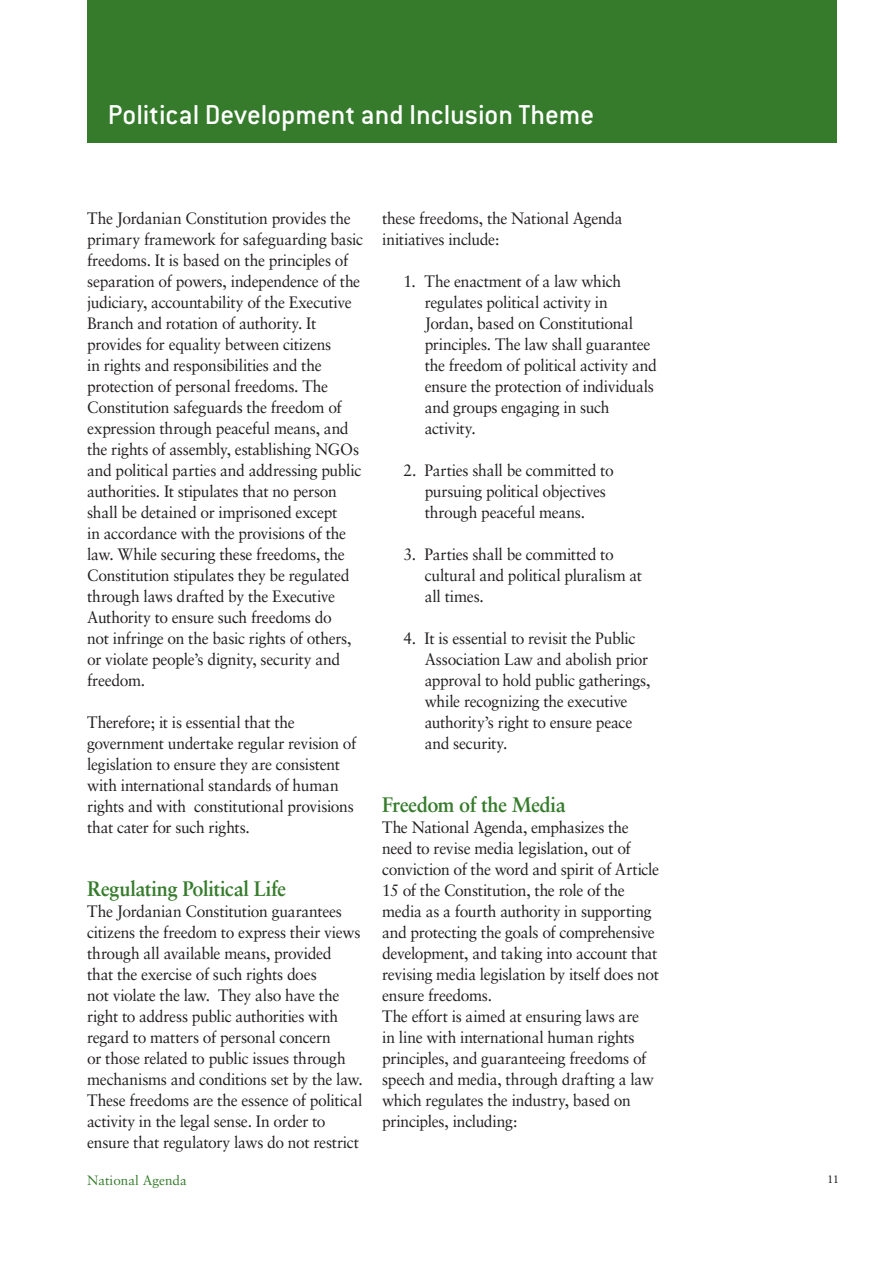
<style>
.page{position:relative;width:893px;height:1263px;background:#fff}
.page>*{position:absolute;margin:0;border:0;box-sizing:border-box;transform-origin:0 0}
.t1{font:500 30px "Conduit ITC";color:#fff}
.t2{font:700 21px "Sabon";letter-spacing:-.02em;color:#357b2b;scale:.95 1}
.t3{font:16.5px/21px "Sabon";letter-spacing:-.02em;color:#231f20;scale:.95 1}
.t4{font:13.5px "Sabon";color:#357b2b}
.t5{font:12px "Minion Pro";color:#231f20}
</style>
<div class="page">
<div style="left:87px;top:0;width:750px;height:142px;background:#357b2b"></div>
<h1 class="t1" style="left:108px;top:98px;width:488px">Political Development and Inclusion Theme</h1>
<p class="t3" style="left:87px;top:207px;width:292px">The Jordanian Constitution provides the primary framework for safeguarding basic freedoms. It is based on the principles of separation of powers, independence of the judiciary, accountability of the Executive Branch and rotation of authority. It provides for equality between citizens<br>in rights and responsibilities and the protection of personal freedoms. The Constitution safeguards the freedom of expression through peaceful means, and the rights of assembly, establishing NGOs and political parties and addressing public authorities. It stipulates that no person shall be detained or imprisoned except<br>in accordance with the provisions of the law. While securing these freedoms, the Constitution stipulates they be regulated through laws drafted by the Executive Authority to ensure such freedoms do<br>not infringe on the basic rights of others, or violate people’s dignity, security and freedom.</p>
<p class="t3" style="left:87px;top:711px;width:285px">Therefore; it is essential that the government undertake regular revision of legislation to ensure they are consistent with international standards of human rights and with constitutional provisions that cater for such rights.</p>
<p class="t2" style="left:87px;top:875px;width:211px">Regulating Political Life</p>
<p class="t3" style="left:87px;top:900px;width:292px">The Jordanian Constitution guarantees citizens the freedom to express their views through all available means, provided<br>that the exercise of such rights does<br>not violate the law. They also have the right to address public authorities with regard to matters of personal concern<br>or those related to public issues through mechanisms and conditions set by the law.<br>These freedoms are the essence of political activity in the legal sense. In order to ensure that regulatory laws do not restrict</p>
<p class="t4" style="left:87px;top:1172px;width:101px">National Agenda</p>
<p class="t3" style="left:382px;top:207px;width:255px">these freedoms, the National Agenda initiatives include:</p>
<p class="t3" style="left:425px;top:270px;width:246px;text-indent:-21px">1. The enactment of a law which regulates political activity in<br>Jordan, based on Constitutional principles. The law shall guarantee the freedom of political activity and ensure the protection of individuals and groups engaging in such activity.</p>
<p class="t3" style="left:425px;top:459px;width:201px;text-indent:-21px">2. Parties shall be committed to pursuing political objectives through peaceful means.</p>
<p class="t3" style="left:425px;top:543px;width:230px;text-indent:-21px">3. Parties shall be committed to cultural and political pluralism at all times.</p>
<p class="t3" style="left:425px;top:627px;width:239px;text-indent:-21px">4. It is essential to revisit the Public<br>Association Law and abolish prior approval to hold public gatherings, while recognizing the executive authority’s right to ensure peace and security.</p>
<p class="t2" style="left:382px;top:791px;width:195px">Freedom of the Media</p>
<p class="t3" style="left:382px;top:816px;width:293px">The National Agenda, emphasizes the need to revise media legislation, out of conviction of the word and spirit of Article 15 of the Constitution, the role of the media as a fourth authority in supporting and protecting the goals of comprehensive development, and taking into account that revising media legislation by itself does not ensure freedoms.<br>The effort is aimed at ensuring laws are<br>in line with international human rights principles, and guaranteeing freedoms of speech and media, through drafting a law which regulates the industry, based on principles, including:</p>
<p class="t5" style="left:827px;top:1172px;width:13px">11</p>
</div>
